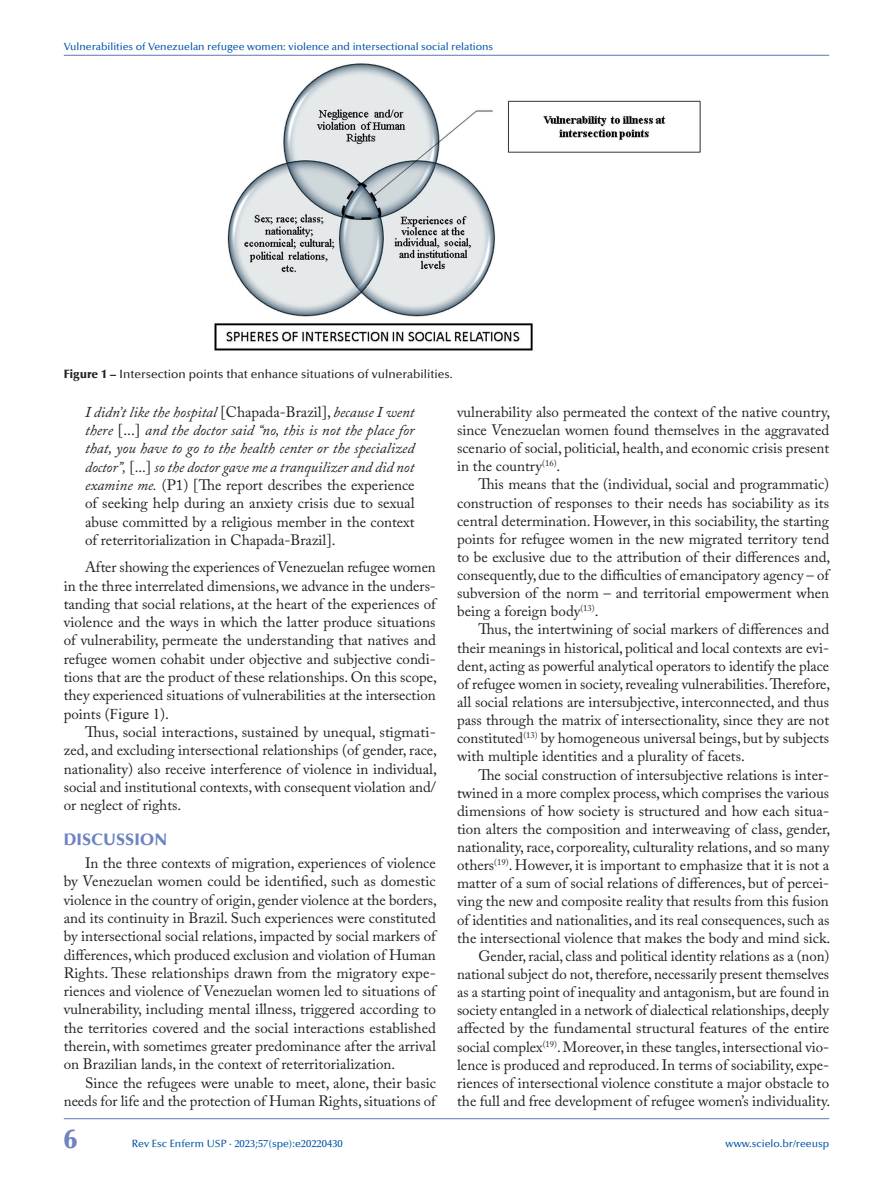
<style>
.page{position:relative;width:893px;height:1191px;background:#fff}
.page>*{position:absolute;margin:0;border:0;box-sizing:border-box;transform-origin:0 0}
.t1{font:900 27px "Optima LT";color:#6e84c1}
.Sub1{font:900 16.5px "Optima LT";color:#6e84c1}
.Texto{font:15px/18.1px "Adobe Caslon Pro";color:#231f20;text-align:justify}
.EXT_M{font:15px/18.3px "Adobe Caslon Pro";color:#231f20;text-align:justify}
.Titulo_Tabela___Lege{font:500 12px "Optima LT";color:#231f20}
.Elementos{font:500 10.5px "Optima LT";color:#0154a6}
.s1{font-weight:900}
.s2{font-style:italic}
.s3{font-family:"Times New Roman"}
</style>
<div class="page">
<hr style="left:64px;top:1118px;width:765px;height:1px;background:#6e84c1">
<hr style="left:64px;top:55px;width:765px;height:1px;background:#6e84c1">
<img style="left:214px;top:64px;width:486px;height:286px">
<p class="Elementos" style="left:64px;top:40px;width:431px">Vulnerabilities of Venezuelan refugee women: violence and intersectional social relations</p>
<p class="Titulo_Tabela___Lege" style="left:64px;top:367px;width:391px"><span class="s1">Figure 1 –</span> Intersection points that enhance situations of vulnerabilities.</p>
<p class="EXT_M" style="left:85px;top:402px;width:331px"><span class="s2">I didn’t like the hospital</span> [Chapada-Brazil], <span class="s2">because I went there</span> [...] <span class="s2">and the doctor said “no, this is not the place for that, you have to go to the health center or the specialized doctor”,</span> [...] <span class="s2">so the doctor gave me a tranquilizer and did not examine me.</span> (P1) [The report describes the experience of seeking help during an anxiety crisis due to sexual abuse committed by a religious member in the context of reterritorialization in Chapada-Brazil].</p>
<p class="Texto" style="left:64px;top:558px;width:375px;text-indent:21px">After showing the experiences of Venezuelan refugee women in the three interrelated dimensions, we advance in the unders&shy;tanding that social relations, at the heart of the experiences of violence and the ways in which the latter produce situations of vulnerability, permeate the understanding that natives and refugee women cohabit under objective and subjective condi&shy;tions that are the product of these relationships. On this scope, they experienced situations of vulnerabilities at the intersection points (<span class="s3">Figure 1</span>).</p>
<p class="Texto" style="left:64px;top:722px;width:375px;text-indent:21px">Thus, social interactions, sustained by unequal, stigmati&shy;zed, and excluding intersectional relationships (of gender, race, nationality) also receive interference of violence in individual, social and institutional contexts, with consequent violation and/ or neglect of rights.</p>
<p class="Sub1" style="left:64px;top:830px;width:105px">DISCUSSION</p>
<p class="Texto" style="left:64px;top:853px;width:375px;text-indent:21px">In the three contexts of migration, experiences of violence by Venezuelan women could be identified, such as domestic violence in the country of origin, gender violence at the borders, and its continuity in Brazil. Such experiences were constituted by intersectional social relations, impacted by social markers of differences, which produced exclusion and violation of Human Rights. These relationships drawn from the migratory expe&shy;riences and violence of Venezuelan women led to situations of vulnerability, including mental illness, triggered according to the territories covered and the social interactions established therein, with sometimes greater predominance after the arrival on Brazilian lands, in the context of reterritorialization.</p>
<p class="Texto" style="left:64px;top:1073px;width:374px;text-align:right">Since the refugees were unable to meet, alone, their basic needs for life and the protection of Human Rights, situations of</p>
<p class="Texto" style="left:457px;top:402px;width:375px">vulnerability also permeated the context of the native country, since Venezuelan women found themselves in the aggravated scenario of social, politicial, health, and economic crisis present in the country<sup>(16)</sup>.</p>
<p class="Texto" style="left:457px;top:475px;width:375px;text-indent:21px">This means that the (individual, social and programmatic) construction of responses to their needs has sociability as its central determination. However, in this sociability, the starting points for refugee women in the new migrated territory tend to be exclusive due to the attribution of their differences and, consequently, due to the difficulties of emancipatory agency – of subversion of the norm – and territorial empowerment when being a foreign body<sup>(13)</sup>.</p>
<p class="Texto" style="left:457px;top:620px;width:375px;text-indent:21px">Thus, the intertwining of social markers of differences and their meanings in historical, political and local contexts are evi&shy;dent, acting as powerful analytical operators to identify the place of refugee women in society, revealing vulnerabilities. Therefore, all social relations are intersubjective, interconnected, and thus pass through the matrix of intersectionality, since they are not constituted<sup>(13)</sup> by homogeneous universal beings, but by subjects with multiple identities and a plurality of facets.</p>
<p class="Texto" style="left:457px;top:765px;width:375px;text-indent:21px">The social construction of intersubjective relations is inter&shy;twined in a more complex process, which comprises the various dimensions of how society is structured and how each situa&shy;tion alters the composition and interweaving of class, gender, nationality, race, corporeality, culturality relations, and so many others<sup>(19)</sup>. However, it is important to emphasize that it is not a matter of a sum of social relations of differences, but of percei&shy;ving the new and composite reality that results from this fusion of identities and nationalities, and its real consequences, such as the intersectional violence that makes the body and mind sick.</p>
<p class="Texto" style="left:457px;top:946px;width:375px;text-indent:21px">Gender, racial, class and political identity relations as a (non) national subject do not, therefore, necessarily present themselves as a starting point of inequality and antagonism, but are found in society entangled in a network of dialectical relationships, deeply affected by the fundamental structural features of the entire social complex<sup>(19)</sup>. Moreover, in these tangles, intersectional vio&shy;lence is produced and reproduced. In terms of sociability, expe&shy;riences of intersectional violence constitute a major obstacle to the full and free development of refugee women’s individuality.</p>
<h1 class="t1" style="left:64px;top:1123px;width:15px">6</h1>
<p class="Elementos" style="left:132px;top:1137px;width:213px">Rev Esc Enferm USP · 2023;57(spe):e20220430</p>
<p class="Elementos" style="left:726px;top:1137px;width:105px">www.scielo.br/reeusp</p>
</div>
